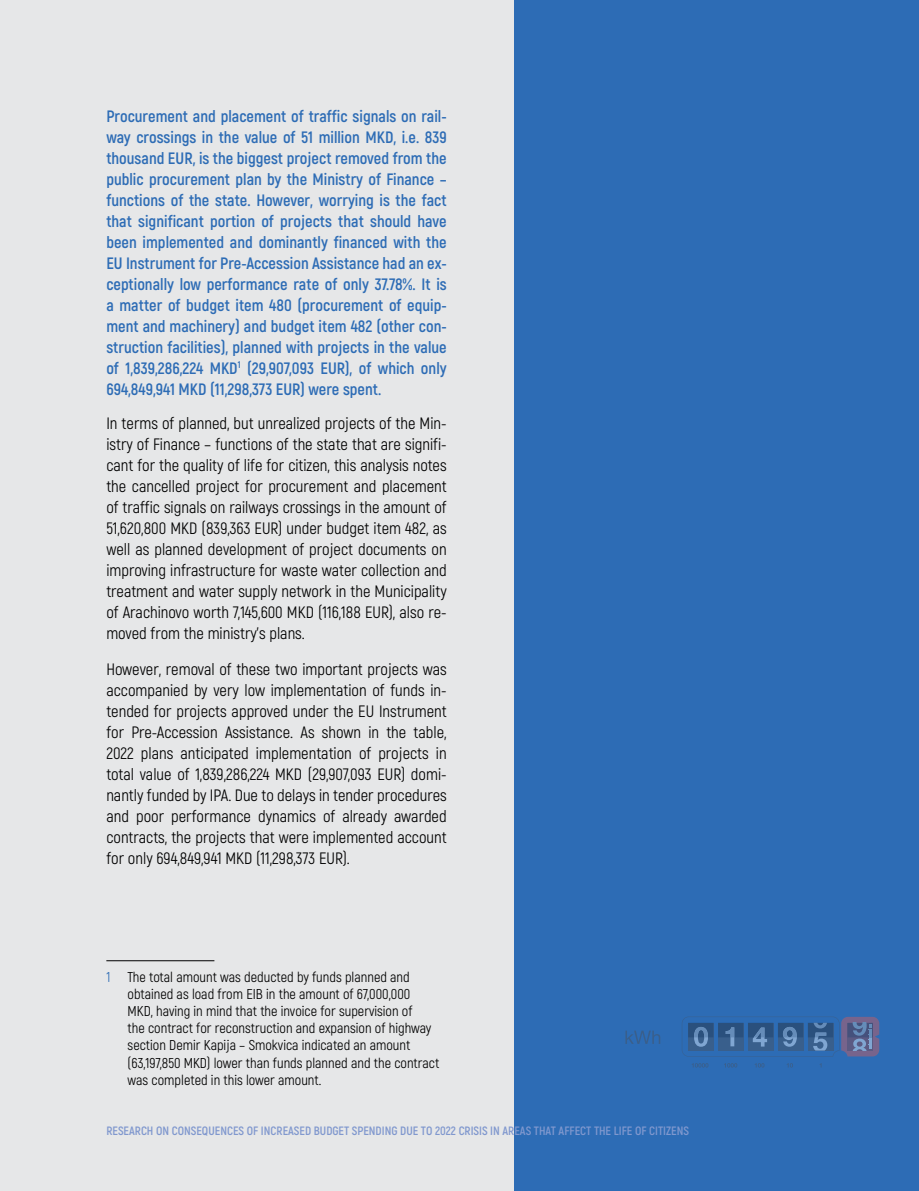
<style>
.page{position:relative;width:919px;height:1191px;background:#fff}
.page>*{position:absolute;margin:0;border:0;box-sizing:border-box;transform-origin:0 0}
.t1{font:16.5px/21px "Akrobat";color:#000;text-align:justify}
.t2{font:700 16.5px/21px "Akrobat";color:#2d6cb5;text-align:justify}
.t3{font:14.25px/17.1px "Akrobat";color:#000}
.t4{font:700 12.15px "Akrobat";color:#8098ce}
.s1{color:#2d6cb5}
</style>
<div class="page">
<div style="left:0;top:0;width:918px;height:1191px;background:#e6e7e8"></div>
<hr style="left:106px;top:960px;width:108px;height:1px;background:#000">
<div style="left:514px;top:0;width:404px;height:1191px;background:#2d6cb5"></div>
<svg style="left:625px;top:1030px;width:35px;height:14px"></svg>
<svg style="left:682px;top:1016px;width:197px;height:51px"></svg>
<p class="t2" style="left:106px;top:105px;width:342px">Procurement and placement of traffic signals on rail&shy;way crossings in the value of 51 million MKD, i.e. 839 thousand EUR, is the biggest project removed from the public procurement plan by the Ministry of Finance – functions of the state. However, worrying is the fact that significant portion of projects that should have been implemented and dominantly financed with the EU Instrument for Pre-Accession Assistance had an ex&shy;ceptionally low performance rate of only 37.78%. It is a matter of budget item 480 (procurement of equip&shy;ment and machinery) and budget item 482 (other con&shy;struction facilities), planned with projects in the value of 1,839,286,224 MKD<sup>1</sup> (29,907,093 EUR), of which only 694,849,941 MKD (11,298,373 EUR) were spent.</p>
<p class="t1" style="left:106px;top:412px;width:342px">In terms of planned, but unrealized projects of the Min&shy;istry of Finance – functions of the state that are signifi&shy;cant for the quality of life for citizen, this analysis notes the cancelled project for procurement and placement of traffic signals on railways crossings in the amount of 51,620,800 MKD (839,363 EUR) under budget item 482, as well as planned development of project documents on improving infrastructure for waste water collection and treatment and water supply network in the Municipality of Arachinovo worth 7,145,600 MKD (116,188 EUR), also re&shy;moved from the ministry’s plans.</p>
<p class="t1" style="left:106px;top:658px;width:342px">However, removal of these two important projects was accompanied by very low implementation of funds in&shy;tended for projects approved under the EU Instrument for Pre-Accession Assistance. As shown in the table, 2022 plans anticipated implementation of projects in total value of 1,839,286,224 MKD (29,907,093 EUR) domi&shy;nantly funded by IPA. Due to delays in tender procedures and poor performance dynamics of already awarded contracts, the projects that were implemented account for only 694,849,941 MKD (11,298,373 EUR).</p>
<p class="t3" style="left:128px;top:968px;width:313px;text-indent:-21px"><span class="s1">1</span> The total amount was deducted by funds planned and obtained as load from EIB in the amount of 67,000,000<br>MKD, having in mind that the invoice for supervision of<br>the contract for reconstruction and expansion of highway section Demir Kapija – Smokvica indicated an amount (63,197,850 MKD) lower than funds planned and the contract was completed in this lower amount.</p>
<p class="t4" style="left:106px;top:1122px;width:584px">RESEARCH ON CONSEQUENCES OF INCREASED BUDGET SPENDING DUE TO 2022 CRISIS IN AREAS THAT AFFECT THE LIFE OF CITIZENS</p>
</div>
